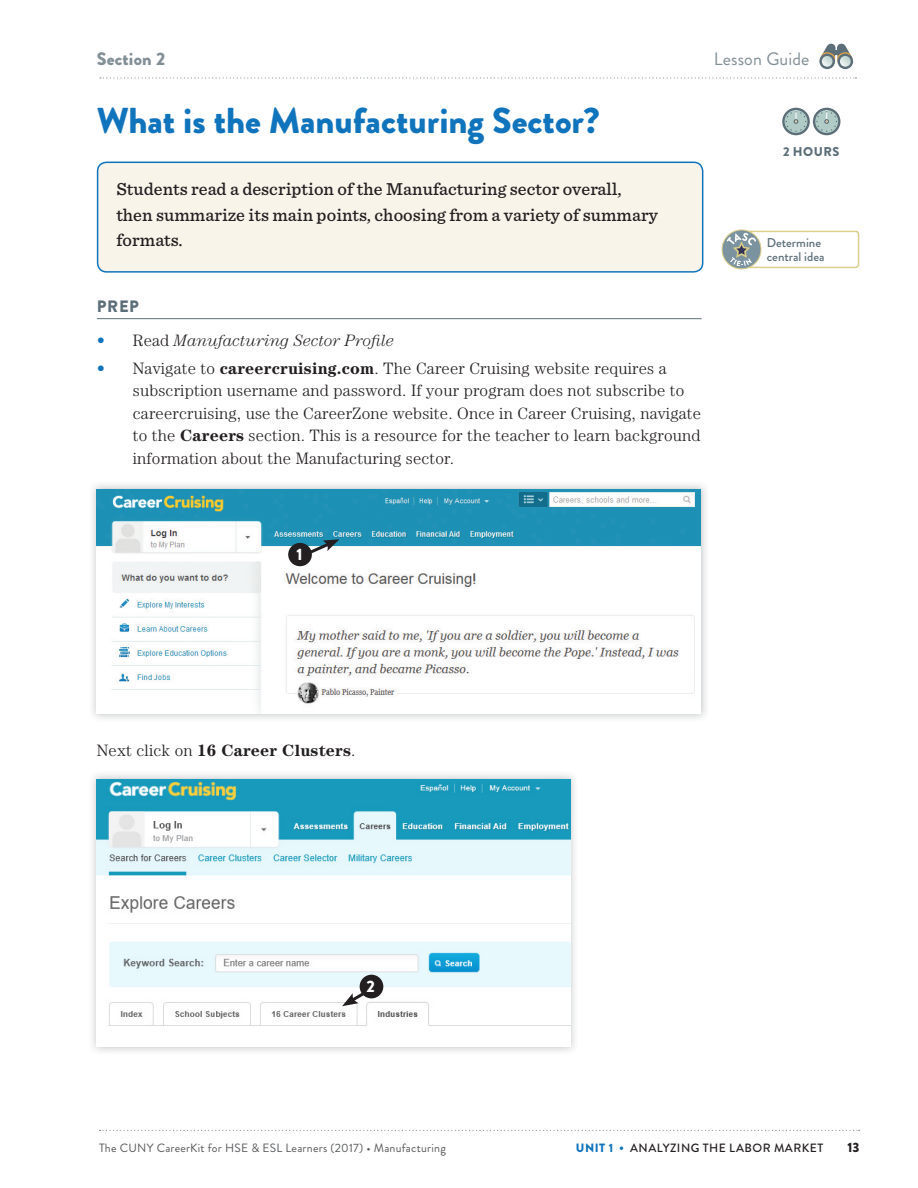
<style>
.page{position:relative;width:918px;height:1188px;background:#fff}
.page>*{position:absolute;margin:0;border:0;box-sizing:border-box;transform-origin:0 0}
.t1{font:900 36px "Brandon Grotesque";letter-spacing:-.01em;color:#1074bc}
.t2{font:500 18px/25.5px "Sentinel";letter-spacing:.005em;color:#231f20}
.t3{font:18px "Brandon Grotesque";letter-spacing:.01em;color:#828f96}
.t4{font:900 18px "Brandon Grotesque";color:#828f96}
.t5{font:300 16.5px/22.5px "Century Std";letter-spacing:.01em;color:#231f20}
.t6{font:italic 300 16.5px "Century Std";color:#231f20}
.t7{font:700 16.5px "Century Std";letter-spacing:.01em;color:#231f20}
.t8{font:900 16.5px "Brandon Grotesque";color:#5c6f78}
.t9{font:900 16.5px "Brandon Grotesque";color:#fff}
.t10{font:900 13.5px "Brandon Grotesque";color:#231f20}
.t11{font:500 12.75px/14.2px "Brandon Grotesque";color:#5c6f78}
.t12{font:900 12.75px "Brandon Grotesque";letter-spacing:.04em;color:#5c6f78}
.t13{font:12px "Brandon Grotesque";letter-spacing:.02em;color:#57585a}
.t14{font:500 12px "Brandon Grotesque";letter-spacing:.04em;color:#231f20}
.s1{font-weight:400;font-style:normal;color:#1074bc}
.s2{font-style:normal}
.s3{font-weight:400;color:#1074bc}
.s4{font-weight:700}
.s5{font-weight:300}
.s6{font-weight:900;color:#1074bc}
</style>
<div class="page">
<svg style="left:100px;top:1130px;width:760px;height:1px"></svg>
<svg style="left:100px;top:77px;width:757px;height:2px"></svg>
<svg style="left:819px;top:43px;width:34px;height:26px"></svg>
<hr style="left:97px;top:318px;width:605px;height:1px;background:#5c6f78">
<div style="left:98px;top:162px;width:605px;height:110px;background:#f9f4ea;border-radius:9px"></div>
<div style="left:97px;top:162px;width:606px;height:111px;border:2px solid #1074bc;border-radius:9px"></div>
<img style="left:92px;top:484px;width:614px;height:235px">
<img style="left:97px;top:490px;width:604px;height:224px">
<svg style="left:293px;top:539px;width:46px;height:23px"></svg>
<div style="left:288px;top:543px;width:24px;height:23px;background:#231f20;border-radius:50%"></div>
<img style="left:92px;top:774px;width:483px;height:278px">
<img style="left:97px;top:779px;width:473px;height:267px">
<svg style="left:342px;top:989px;width:27px;height:17px"></svg>
<div style="left:360px;top:975px;width:23px;height:23px;background:#231f20;border-radius:50%"></div>
<svg style="left:782px;top:108px;width:58px;height:27px"></svg>
<div style="left:734px;top:231px;width:125px;height:37px;border:2px solid #dbce8a;border-radius:3px"></div>
<svg style="left:722px;top:230px;width:39px;height:39px"></svg>
<div style="left:722px;top:229px;width:40px;height:40px;border:1px solid #d9cd89;border-radius:50%"></div>
<svg style="left:727px;top:233px;width:29px;height:33px"></svg>
<p class="t4" style="left:97px;top:46px;width:70px">Section 2</p>
<p class="t3" style="left:714px;top:47px;width:97px">Lesson Guide</p>
<h1 class="t1" style="left:97px;top:95px;width:504px">What is the Manufacturing Sector?</h1>
<p class="t2" style="left:116px;top:176px;width:543px">Students read a description of the Manufacturing sector overall, then summarize its main points, choosing from a variety of summary formats.</p>
<p class="t8" style="left:97px;top:295px;width:44px">PREP</p>
<p class="t6" style="left:97px;top:331px;width:299px"><span class="s1">•</span> <span class="s2">Read</span> Manufacturing Sector Profile</p>
<p class="t5" style="left:133px;top:356px;width:570px;text-indent:-36px"><span class="s3">•</span> Navigate to <span class="s4">careercruising.com</span>. The Career Cruising website requires a subscription username and password. If your program does not subscribe to careercruising, use the CareerZone website. Once in Career Cruising, navigate to the <span class="s4">Careers</span> section. This is a resource for the teacher to learn background information about the Manufacturing sector.</p>
<p class="t9" style="left:296px;top:543px;width:8px">1</p>
<p class="t12" style="left:783px;top:143px;width:58px">2 HOURS</p>
<p class="t11" style="left:767px;top:235px;width:59px">Determine central idea</p>
<p class="t7" style="left:97px;top:741px;width:260px"><span class="s5">Next click on</span> 16 Career Clusters<span class="s5">.</span></p>
<p class="t9" style="left:367px;top:975px;width:10px">2</p>
<p class="t13" style="left:99px;top:1140px;width:348px">The CUNY CareerKit for HSE &amp; ESL Learners (2017) • Manufacturing</p>
<p class="t14" style="left:576px;top:1140px;width:249px"><span class="s6">UNIT 1 •</span> ANALYZING THE LABOR MARKET</p>
<p class="t10" style="left:847px;top:1138px;width:14px">13</p>
</div>
